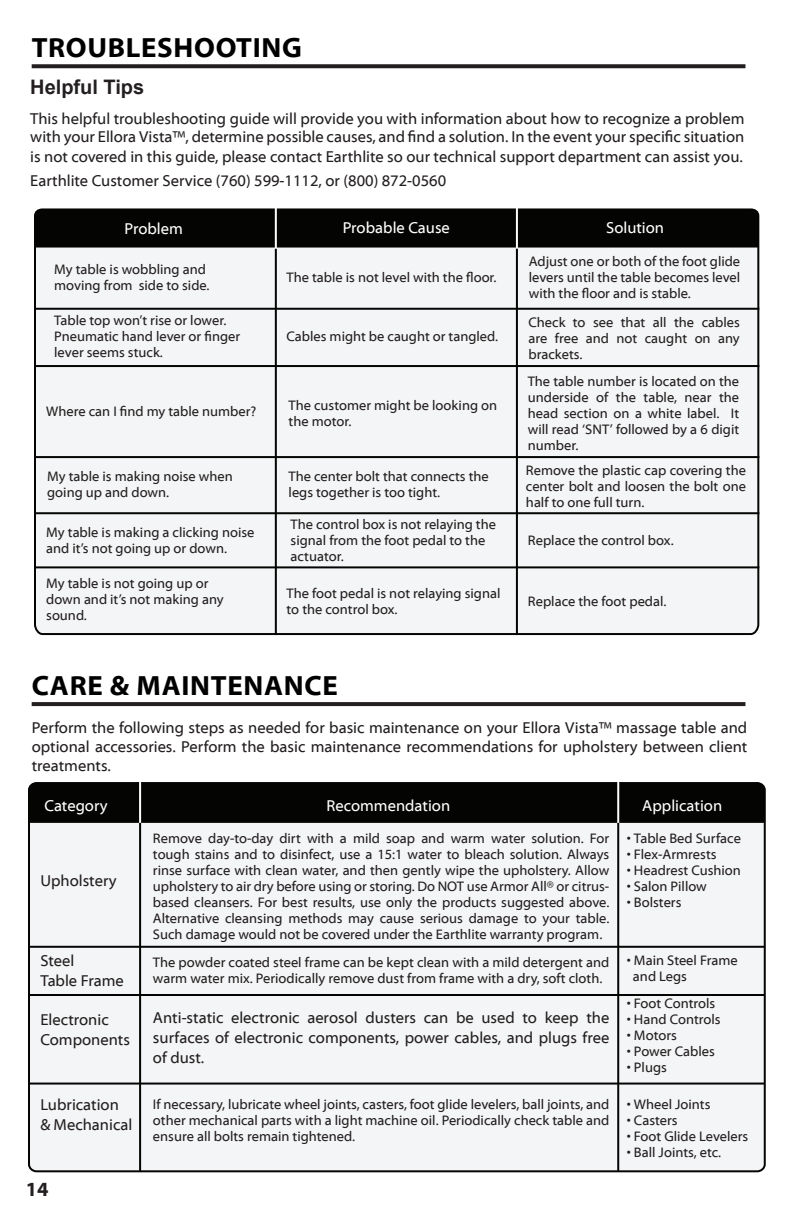
<style>
.page{position:relative;width:792px;height:1224px;background:#fff}
.page>*{position:absolute;margin:0;border:0;box-sizing:border-box;transform-origin:0 0}
.t1{font:700 28px "Myriad Web Pro";letter-spacing:.025em;color:#000}
.t2{font:700 20px "Arial";color:#231f20}
.t3{font:700 20px "Myriad Web Pro";color:#231f20}
.t4{font:16px/20px "Myriad Web Pro";color:#231f20;text-align:justify}
.t5{font:16px "Myriad Web Pro";color:#fff}
.t6{font:14px/16px "Myriad Web Pro";color:#231f20}
</style>
<div class="page">
<div style="left:34px;top:208px;width:726px;height:428px;background:#f4f5f6"></div>
<div style="left:35px;top:209px;width:724px;height:39px;background:#040503"></div>
<hr style="left:275px;top:249px;width:2px;height:386px;background:#040503">
<hr style="left:275px;top:201px;width:2px;height:47px;background:#fff">
<hr style="left:516px;top:247px;width:2px;height:388px;background:#040503">
<hr style="left:516px;top:197px;width:2px;height:52px;background:#fff">
<hr style="left:35px;top:308px;width:724px;height:2px;background:#040503">
<hr style="left:35px;top:365px;width:724px;height:2px;background:#040503">
<hr style="left:35px;top:456px;width:724px;height:2px;background:#040503">
<hr style="left:35px;top:512px;width:724px;height:2px;background:#040503">
<svg style="left:32px;top:64px;width:713px;height:4px;fill:#231f20"></svg>
<svg style="left:32px;top:702px;width:713px;height:4px;fill:#231f20"></svg>
<div style="left:29px;top:783px;width:736px;height:388px;background:#f4f5f6;border-radius:7px"></div>
<div style="left:29px;top:783px;width:736px;height:40px;background:#040503"></div>
<hr style="left:139px;top:823px;width:2px;height:348px;background:#040503">
<hr style="left:617px;top:823px;width:2px;height:348px;background:#040503">
<hr style="left:139px;top:782px;width:2px;height:41px;background:#fff">
<hr style="left:617px;top:782px;width:2px;height:41px;background:#fff">
<hr style="left:29px;top:946px;width:736px;height:2px;background:#040503">
<hr style="left:29px;top:994px;width:736px;height:2px;background:#040503">
<hr style="left:29px;top:1083px;width:736px;height:2px;background:#040503">
<hr style="left:35px;top:566px;width:724px;height:2px;background:#040503">
<h1 class="t1" style="left:32px;top:32px;width:272px">TROUBLESHOOTING</h1>
<h2 class="t2" style="left:30px;top:73px;width:116px">Helpful Tips</h2>
<p class="t4" style="left:30px;top:110px;width:716px;line-height:18.6px">This helpful troubleshooting guide will provide you with information about how to recognize a problem with your Ellora Vista™, determine possible causes, and find a solution. In the event your specific situation is not covered in this guide, please contact Earthlite so our technical support department can assist you.</p>
<p class="t4" style="left:30px;top:171px;width:418px">Earthlite Customer Service (760) 599-1112, or (800) 872-0560</p>
<p class="t5" style="left:125px;top:220px;width:60px">Problem</p>
<p class="t5" style="left:343px;top:219px;width:109px">Probable Cause</p>
<p class="t5" style="left:606px;top:219px;width:59px">Solution</p>
<p class="t6" style="left:54px;top:262px;width:157px">My table is wobbling and moving from side to side.</p>
<p class="t6" style="left:54px;top:313px;width:187px">Table top won’t rise or lower.<br>Pneumatic hand lever or finger lever seems stuck.</p>
<p class="t6" style="left:287px;top:270px;width:212px">The table is not level with the floor.</p>
<p class="t6" style="left:287px;top:329px;width:213px">Cables might be caught or tangled.</p>
<p class="t6" style="left:46px;top:403px;width:212px">Where can I find my table number?</p>
<p class="t6" style="left:289px;top:397px;width:210px">The customer might be looking on the motor.</p>
<p class="t6" style="left:529px;top:254px;width:213px;text-align:justify">Adjust one or both of the foot glide levers until the table becomes level with the floor and is stable.</p>
<p class="t6" style="left:528px;top:315px;width:213px;text-align:justify">Check to see that all the cables are free and not caught on any brackets.</p>
<p class="t6" style="left:528px;top:373px;width:213px;text-align:justify">The table number is located on the underside of the table, near the head section on a white label. It will read ‘SNT’ followed by a 6 digit number.</p>
<p class="t6" style="left:47px;top:468px;width:187px">My table is making noise when going up and down.</p>
<p class="t6" style="left:289px;top:469px;width:202px">The center bolt that connects the legs together is too tight.</p>
<p class="t6" style="left:526px;top:463px;width:222px;text-align:justify">Remove the plastic cap covering the center bolt and loosen the bolt one half to one full turn.</p>
<p class="t6" style="left:46px;top:524px;width:210px">My table is making a clicking noise and it’s not going up or down.</p>
<p class="t6" style="left:291px;top:516px;width:207px">The control box is not relaying the signal from the foot pedal to the actuator.</p>
<p class="t6" style="left:528px;top:532px;width:147px">Replace the control box.</p>
<p class="t6" style="left:46px;top:576px;width:179px">My table is not going up or down and it’s not making any sound.</p>
<p class="t6" style="left:287px;top:586px;width:215px">The foot pedal is not relaying signal to the control box.</p>
<p class="t6" style="left:528px;top:593px;width:140px">Replace the foot pedal.</p>
<h1 class="t1" style="left:32px;top:670px;width:308px">CARE &amp; MAINTENANCE</h1>
<p class="t4" style="left:32px;top:718px;width:717px;line-height:19.2px">Perform the following steps as needed for basic maintenance on your Ellora Vista™ massage table and optional accessories. Perform the basic maintenance recommendations for upholstery between client treatments.</p>
<p class="t5" style="left:44px;top:797px;width:65px">Category</p>
<p class="t5" style="left:327px;top:797px;width:125px">Recommendation</p>
<p class="t5" style="left:642px;top:797px;width:81px">Application</p>
<p class="t4" style="left:40px;top:871px;width:78px">Upholstery</p>
<p class="t4" style="left:40px;top:951px;width:85px">Steel<br>Table Frame</p>
<p class="t4" style="left:40px;top:1010px;width:91px">Electronic<br>Components</p>
<p class="t4" style="left:40px;top:1095px;width:93px">Lubrication &amp; Mechanical</p>
<h2 class="t3" style="left:26px;top:1178px;width:24px">14</h2>
<p class="t6" style="left:153px;top:831px;width:458px;text-align:justify">Remove day-to-day dirt with a mild soap and warm water solution. For tough stains and to disinfect, use a 15:1 water to bleach solution. Always rinse surface with clean water, and then gently wipe the upholstery. Allow upholstery to air dry before using or storing. Do NOT use Armor All® or citrus&shy;based cleansers. For best results, use only the products suggested above.<br>Alternative cleansing methods may cause serious damage to your table.<br>Such damage would not be covered under the Earthlite warranty program.</p>
<p class="t6" style="left:153px;top:955px;width:458px">The powder coated steel frame can be kept clean with a mild detergent and warm water mix. Periodically remove dust from frame with a dry, soft cloth.</p>
<p class="t4" style="left:153px;top:1008px;width:458px">Anti-static electronic aerosol dusters can be used to keep the surfaces of electronic components, power cables, and plugs free of dust.</p>
<p class="t6" style="left:153px;top:1097px;width:458px;text-align:justify">If necessary, lubricate wheel joints, casters, foot glide levelers, ball joints, and other mechanical parts with a light machine oil. Periodically check table and ensure all bolts remain tightened.</p>
<p class="t6" style="left:627px;top:831px;width:116px">• Table Bed Surface</p>
<p class="t6" style="left:627px;top:847px;width:91px">• Flex-Armrests</p>
<p class="t6" style="left:627px;top:863px;width:116px">• Headrest Cushion</p>
<p class="t6" style="left:627px;top:879px;width:81px">• Salon Pillow</p>
<p class="t6" style="left:627px;top:895px;width:56px">• Bolsters</p>
<p class="t6" style="left:633px;top:953px;width:106px;text-indent:-6px">• Main Steel Frame and Legs</p>
<p class="t6" style="left:627px;top:996px;width:90px">• Foot Controls</p>
<p class="t6" style="left:627px;top:1012px;width:95px">• Hand Controls</p>
<p class="t6" style="left:627px;top:1028px;width:51px">• Motors</p>
<p class="t6" style="left:627px;top:1044px;width:89px">• Power Cables</p>
<p class="t6" style="left:627px;top:1060px;width:41px">• Plugs</p>
<p class="t6" style="left:627px;top:1097px;width:85px">• Wheel Joints</p>
<p class="t6" style="left:627px;top:1113px;width:52px">• Casters</p>
<p class="t6" style="left:627px;top:1129px;width:123px">• Foot Glide Levelers</p>
<p class="t6" style="left:627px;top:1145px;width:96px">• Ball Joints, etc.</p>
</div>
